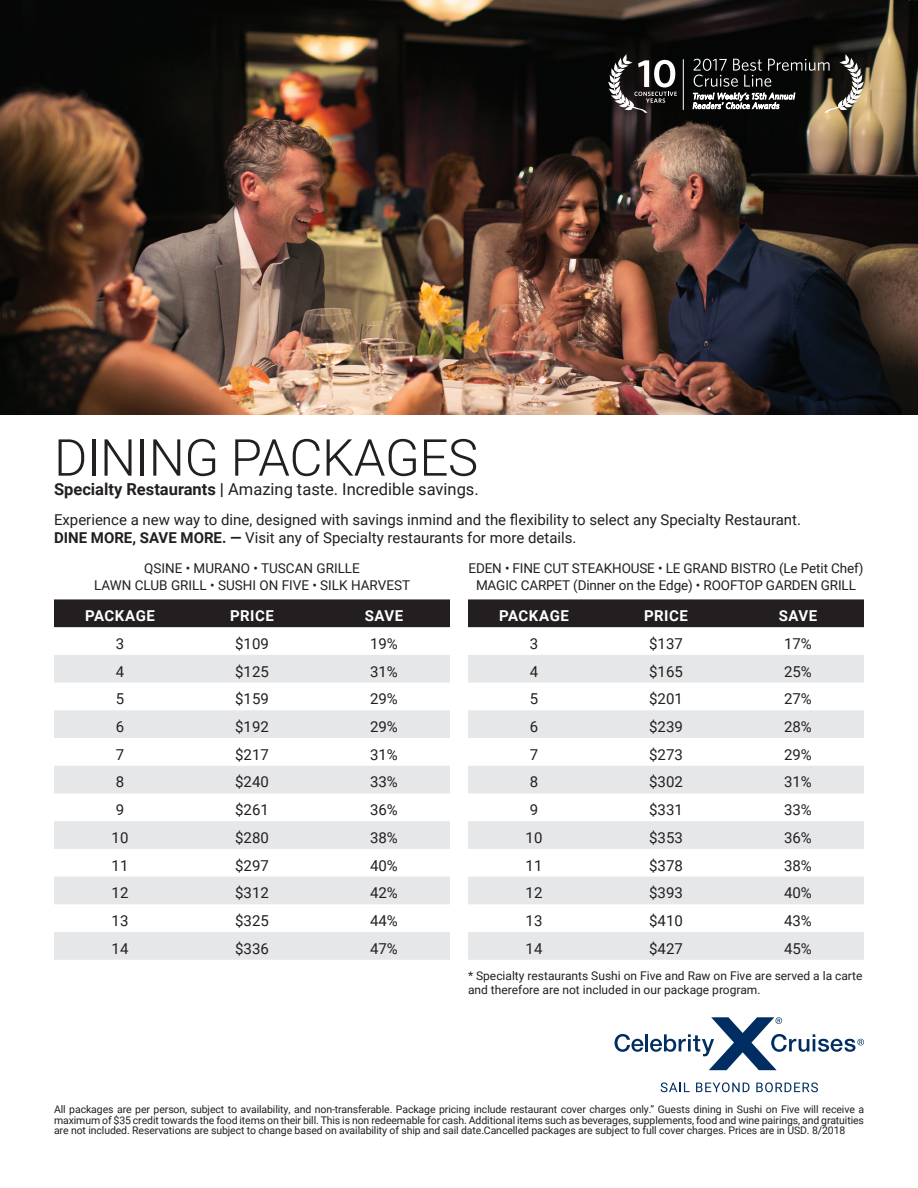
<style>
.page{position:relative;width:918px;height:1188px;background:#fff}
.page>*{position:absolute;margin:0;border:0;box-sizing:border-box;transform-origin:0 0}
.t1{font:300 51px "Roboto";letter-spacing:-.01em;color:#231f20}
.t2{font:16.5px "Roboto";color:#231f20}
.t3{font:15px "Roboto";color:#231f20}
.t4{font:700 15px "Roboto";letter-spacing:.035em;color:#fff}
.t5{font:13.5px/16.2px "Roboto";letter-spacing:-.01em;color:#231f20;text-align:center}
.t6{font:12px/14.4px "Roboto";color:#231f20}
.t7{font:10.5px/10.5px "Roboto";letter-spacing:-.01em;color:#231f20;text-align:justify}
.s1{font-weight:700}
</style>
<div class="page">
<div style="left:54px;top:599px;width:396px;height:28px;background:#231f20"></div>
<svg style="left:54px;top:655px;width:396px;height:305px;fill:#e6e7e9"></svg>
<div style="left:468px;top:599px;width:396px;height:28px;background:#231f20"></div>
<svg style="left:468px;top:655px;width:396px;height:305px;fill:#e6e7e9"></svg>
<svg style="left:615px;top:1034px;width:29px;height:18px"></svg>
<hr style="left:645px;top:1034px;width:3px;height:17px;background:#002d62">
<svg style="left:650px;top:1017px;width:214px;height:53px"></svg>
<svg style="left:661px;top:1082px;width:29px;height:10px"></svg>
<svg style="left:696px;top:1082px;width:54px;height:10px"></svg>
<svg style="left:756px;top:1082px;width:62px;height:10px"></svg>
<img style="left:0;top:0;width:918px;height:415px">
<hr style="left:683px;top:59px;width:1px;height:51px;background:#fff">
<svg style="left:608px;top:54px;width:69px;height:59px"></svg>
<svg style="left:693px;top:54px;width:171px;height:59px;background:#403f3a"></svg>
<p class="t1" style="left:54px;top:422px;width:426px">DINING PACKAGES</p>
<p class="t2" style="left:54px;top:478px;width:426px"><span class="s1">Specialty Restaurants |</span> Amazing taste. Incredible savings.</p>
<p class="t3" style="left:54px;top:509px;width:749px">Experience a new way to dine, designed with savings inmind and the flexibility to select any Specialty Restaurant.</p>
<p class="t3" style="left:54px;top:527px;width:524px"><span class="s1">DINE MORE, SAVE MORE. —</span> Visit any of Specialty restaurants for more details.</p>
<p class="t5" style="left:144px;top:560px;width:217px">QSINE • MURANO • TUSCAN GRILLE</p>
<p class="t5" style="left:94px;top:576px;width:317px">LAWN CLUB GRILL • SUSHI ON FIVE • SILK HARVEST</p>
<p class="t4" style="left:85px;top:605px;width:71px">PACKAGE</p>
<p class="t4" style="left:230px;top:605px;width:45px">PRICE</p>
<p class="t4" style="left:365px;top:605px;width:40px">SAVE</p>
<p class="t3" style="left:116px;top:633px;width:10px">3</p>
<p class="t3" style="left:235px;top:633px;width:35px">$109</p>
<p class="t3" style="left:370px;top:633px;width:29px">19%</p>
<p class="t3" style="left:116px;top:661px;width:10px">4</p>
<p class="t3" style="left:235px;top:661px;width:35px">$125</p>
<p class="t3" style="left:370px;top:661px;width:29px">31%</p>
<p class="t3" style="left:116px;top:688px;width:10px">5</p>
<p class="t3" style="left:235px;top:688px;width:35px">$159</p>
<p class="t3" style="left:370px;top:688px;width:29px">29%</p>
<p class="t3" style="left:116px;top:716px;width:10px">6</p>
<p class="t3" style="left:235px;top:716px;width:35px">$192</p>
<p class="t3" style="left:370px;top:716px;width:29px">29%</p>
<p class="t3" style="left:116px;top:744px;width:10px">7</p>
<p class="t3" style="left:235px;top:744px;width:35px">$217</p>
<p class="t3" style="left:370px;top:744px;width:29px">31%</p>
<p class="t3" style="left:116px;top:772px;width:10px">8</p>
<p class="t3" style="left:235px;top:772px;width:35px">$240</p>
<p class="t3" style="left:370px;top:772px;width:29px">33%</p>
<p class="t3" style="left:116px;top:799px;width:10px">9</p>
<p class="t3" style="left:235px;top:799px;width:35px">$261</p>
<p class="t3" style="left:370px;top:799px;width:29px">36%</p>
<p class="t3" style="left:112px;top:827px;width:18px">10</p>
<p class="t3" style="left:235px;top:827px;width:35px">$280</p>
<p class="t3" style="left:370px;top:827px;width:29px">38%</p>
<p class="t3" style="left:112px;top:855px;width:18px">11</p>
<p class="t3" style="left:235px;top:855px;width:35px">$297</p>
<p class="t3" style="left:370px;top:855px;width:29px">40%</p>
<p class="t3" style="left:112px;top:883px;width:18px">12</p>
<p class="t3" style="left:235px;top:883px;width:35px">$312</p>
<p class="t3" style="left:370px;top:883px;width:29px">42%</p>
<p class="t3" style="left:112px;top:910px;width:18px">13</p>
<p class="t3" style="left:235px;top:910px;width:35px">$325</p>
<p class="t3" style="left:370px;top:910px;width:29px">44%</p>
<p class="t3" style="left:112px;top:938px;width:18px">14</p>
<p class="t3" style="left:235px;top:938px;width:35px">$336</p>
<p class="t3" style="left:370px;top:938px;width:29px">47%</p>
<p class="t5" style="left:469px;top:560px;width:397px">EDEN • FINE CUT STEAKHOUSE • LE GRAND BISTRO (Le Petit Chef)<br>MAGIC CARPET (Dinner on the Edge) • ROOFTOP GARDEN GRILL</p>
<p class="t4" style="left:499px;top:605px;width:71px">PACKAGE</p>
<p class="t4" style="left:644px;top:605px;width:45px">PRICE</p>
<p class="t4" style="left:779px;top:605px;width:40px">SAVE</p>
<p class="t3" style="left:530px;top:633px;width:10px">3</p>
<p class="t3" style="left:649px;top:633px;width:35px">$137</p>
<p class="t3" style="left:784px;top:633px;width:29px">17%</p>
<p class="t3" style="left:530px;top:661px;width:10px">4</p>
<p class="t3" style="left:649px;top:661px;width:35px">$165</p>
<p class="t3" style="left:784px;top:661px;width:29px">25%</p>
<p class="t3" style="left:530px;top:688px;width:10px">5</p>
<p class="t3" style="left:649px;top:688px;width:35px">$201</p>
<p class="t3" style="left:784px;top:688px;width:29px">27%</p>
<p class="t3" style="left:530px;top:716px;width:10px">6</p>
<p class="t3" style="left:649px;top:716px;width:35px">$239</p>
<p class="t3" style="left:784px;top:716px;width:29px">28%</p>
<p class="t3" style="left:530px;top:744px;width:10px">7</p>
<p class="t3" style="left:649px;top:744px;width:35px">$273</p>
<p class="t3" style="left:784px;top:744px;width:29px">29%</p>
<p class="t3" style="left:530px;top:772px;width:10px">8</p>
<p class="t3" style="left:649px;top:772px;width:35px">$302</p>
<p class="t3" style="left:784px;top:772px;width:29px">31%</p>
<p class="t3" style="left:530px;top:799px;width:10px">9</p>
<p class="t3" style="left:649px;top:799px;width:35px">$331</p>
<p class="t3" style="left:784px;top:799px;width:29px">33%</p>
<p class="t3" style="left:526px;top:827px;width:18px">10</p>
<p class="t3" style="left:649px;top:827px;width:35px">$353</p>
<p class="t3" style="left:784px;top:827px;width:29px">36%</p>
<p class="t3" style="left:526px;top:855px;width:18px">11</p>
<p class="t3" style="left:649px;top:855px;width:35px">$378</p>
<p class="t3" style="left:784px;top:855px;width:29px">38%</p>
<p class="t3" style="left:526px;top:883px;width:18px">12</p>
<p class="t3" style="left:649px;top:883px;width:35px">$393</p>
<p class="t3" style="left:784px;top:883px;width:29px">40%</p>
<p class="t3" style="left:526px;top:910px;width:18px">13</p>
<p class="t3" style="left:649px;top:910px;width:35px">$410</p>
<p class="t3" style="left:784px;top:910px;width:29px">43%</p>
<p class="t3" style="left:526px;top:938px;width:18px">14</p>
<p class="t3" style="left:649px;top:938px;width:35px">$427</p>
<p class="t3" style="left:784px;top:938px;width:29px">45%</p>
<p class="t6" style="left:468px;top:968px;width:396px">* Specialty restaurants Sushi on Five and Raw on Five are served a la carte and therefore are not included in our package program.</p>
<p class="t7" style="left:54px;top:1104px;width:812px">All packages are per person, subject to availability, and non-transferable. Package pricing include restaurant cover charges only.” Guests dining in Sushi on Five will receive a maximum of $35 credit towards the food items on their bill. This is non redeemable for cash. Additional items such as beverages, supplements, food and wine pairings, and gratuities are not included. Reservations are subject to change based on availability of ship and sail date.Cancelled packages are subject to full cover charges. Prices are in USD. 8/2018</p>
</div>
